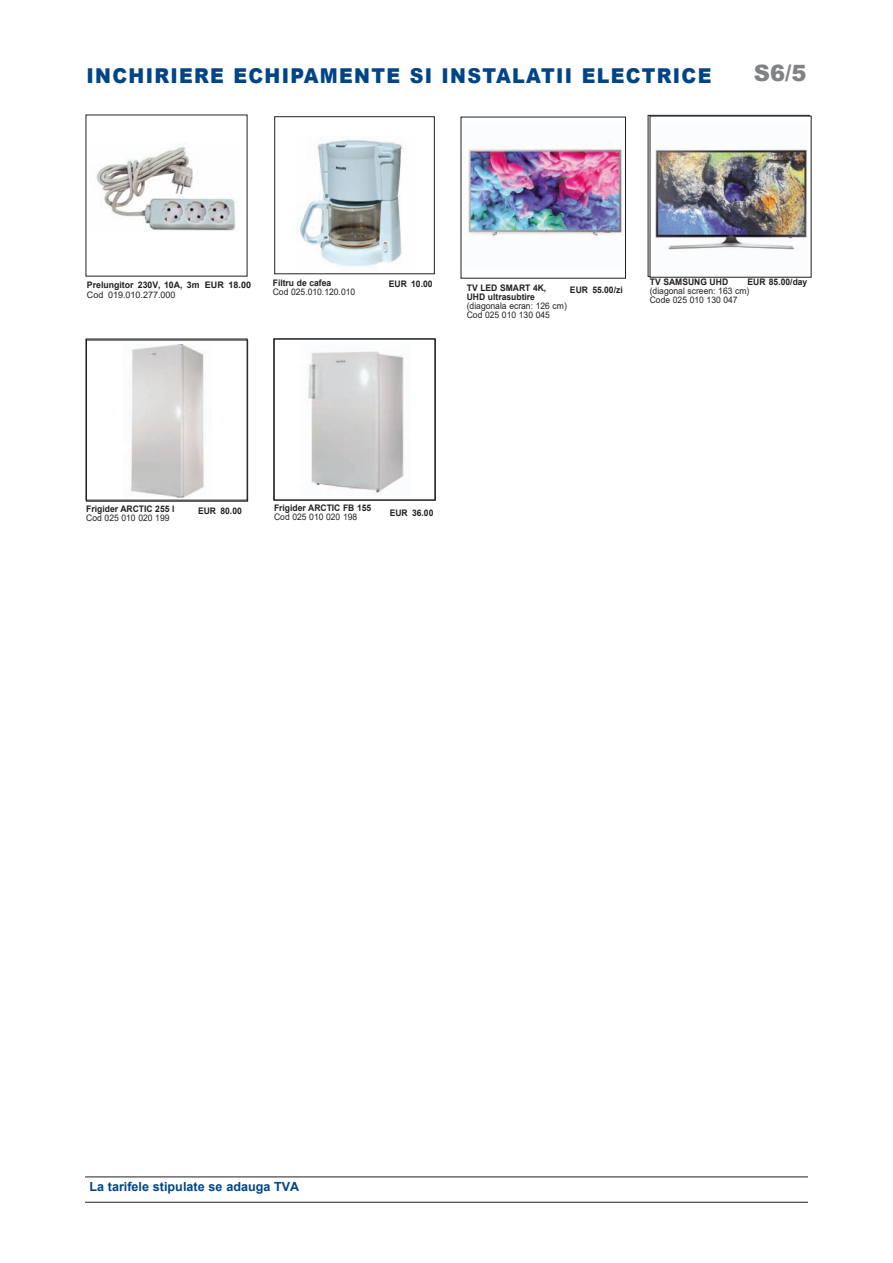
<style>
.page{position:relative;width:893px;height:1263px;background:#fff}
.page>*{position:absolute;margin:0;border:0;box-sizing:border-box;transform-origin:0 0}
.t1{font:900 22.5px "Arial";color:#808285}
.t2{font:900 20.55px "Arial";letter-spacing:.065em;color:#014588;scale:.93 1}
.t3{font:700 12.6px "Arial";color:#014588}
.t4{font:700 9px "Arial";color:#231f20;scale:.95 1}
.t5{font:9px/9px "Arial";color:#231f20;scale:.95 1}
.t6{font:700 9px "Arial";color:#231f20}
.t7{font:9px "Arial";color:#231f20}
</style>
<div class="page">
<hr style="left:85px;top:1176px;width:723px;height:1px;background:#231f20">
<hr style="left:85px;top:1202px;width:723px;height:1px;background:#231f20">
<img style="left:308px;top:351px;width:96px;height:142px">
<div style="left:274px;top:339px;width:162px;height:161px;border:1px solid #231f20"></div>
<img style="left:96px;top:142px;width:140px;height:89px">
<img style="left:298px;top:140px;width:106px;height:127px">
<div style="left:274px;top:116px;width:161px;height:158px;border:1px solid #231f20"></div>
<img style="left:463px;top:143px;width:161px;height:97px">
<img style="left:130px;top:345px;width:74px;height:153px">
<div style="left:86px;top:340px;width:162px;height:161px;border:1px solid #231f20"></div>
<img style="left:655px;top:146px;width:152px;height:104px">
<h2 class="t2" style="left:87px;top:60px;width:673px">INCHIRIERE ECHIPAMENTE SI INSTALATII ELECTRICE</h2>
<h1 class="t1" style="left:754px;top:56px;width:54px">S6/5</h1>
<p class="t6" style="left:87px;top:278px;width:166px">Prelungitor 230V, 10A, 3m EUR 18.00</p>
<p class="t7" style="left:87px;top:289px;width:90px">Cod 019.010.277.000</p>
<p class="t4" style="left:273px;top:276px;width:63px">Filtru de cafea</p>
<p class="t4" style="left:389px;top:278px;width:48px">EUR 10.00</p>
<p class="t5" style="left:273px;top:287px;width:88px">Cod 025.010.120.010</p>
<p class="t4" style="left:467px;top:281px;width:85px">TV LED SMART 4K,</p>
<p class="t4" style="left:570px;top:284px;width:57px">EUR 55.00/zi</p>
<p class="t4" style="left:467px;top:290px;width:73px">UHD ultrasubtire</p>
<p class="t5" style="left:467px;top:301px;width:107px">(diagonala ecran: 126 cm)<br>Cod 025 010 130 045</p>
<p class="t4" style="left:650px;top:276px;width:84px">TV SAMSUNG UHD</p>
<p class="t4" style="left:747px;top:276px;width:65px">EUR 85.00/day</p>
<p class="t5" style="left:650px;top:286px;width:106px">(diagonal screen: 163 cm)<br>Code 025 010 130 047</p>
<p class="t4" style="left:86px;top:502px;width:94px">Frigider ARCTIC 255 l</p>
<p class="t4" style="left:198px;top:504px;width:48px">EUR 80.00</p>
<p class="t5" style="left:86px;top:513px;width:89px">Cod 025 010 020 199</p>
<p class="t4" style="left:274px;top:501px;width:104px">Frigider ARCTIC FB 155</p>
<p class="t5" style="left:274px;top:512px;width:89px">Cod 025 010 020 198</p>
<p class="t4" style="left:390px;top:506px;width:48px">EUR 36.00</p>
<h3 class="t3" style="left:89px;top:1178px;width:212px">La tarifele stipulate se adauga TVA</h3>
</div>
